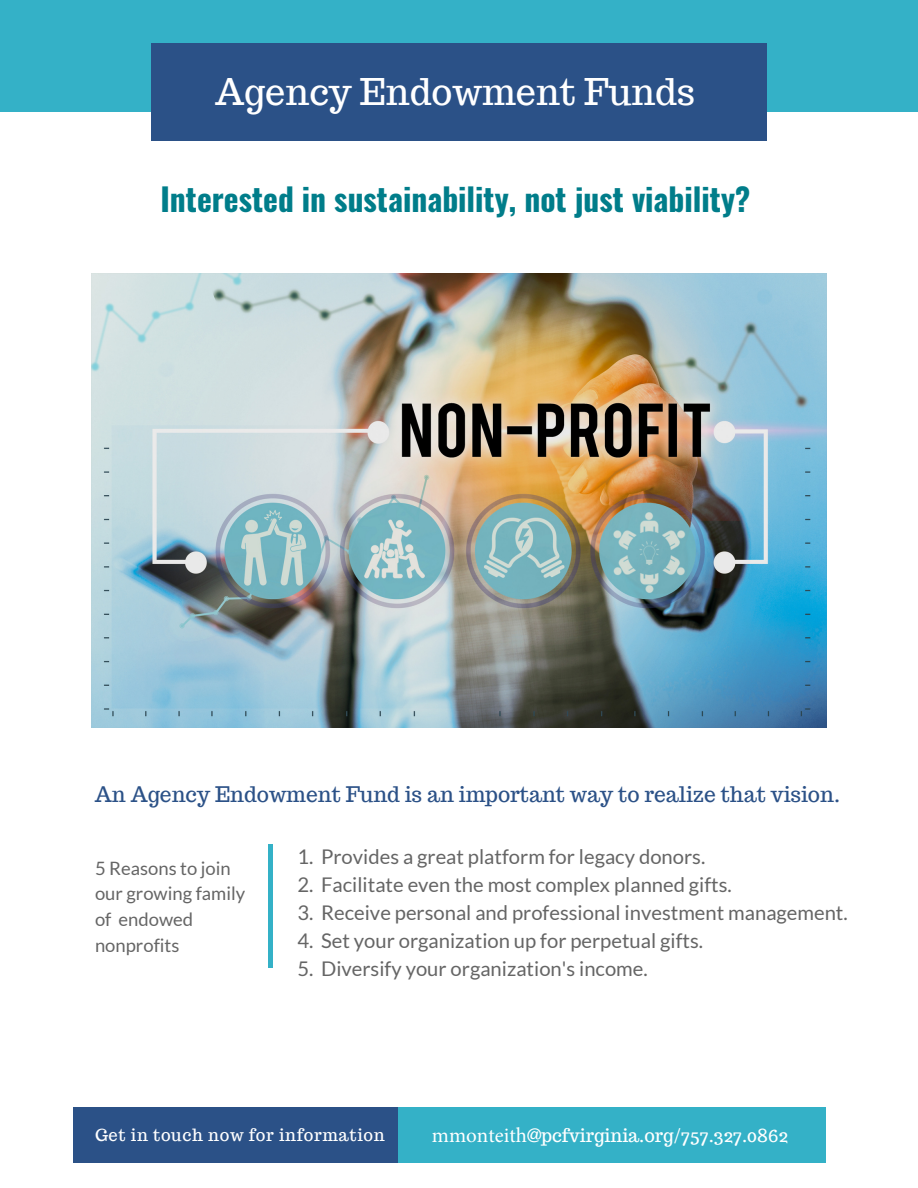
<style>
.page{position:relative;width:918px;height:1188px;background:#fff}
.page>*{position:absolute;margin:0;border:0;box-sizing:border-box;transform-origin:0 0}
.t1{font:36px "Trocchi";color:#fff}
.t2{font:700 31.5px "Oswald";color:#007d8a}
.t3{font:21px "Trocchi";color:#2b5187}
.t4{font:20.25px "Lato";color:#656565}
.t5{font:18.45px/25.7px "Lato";color:#656565}
.t6{font:18px "Trocchi";color:#fff}
.t7{font:16.5px "Trocchi";letter-spacing:.04em;color:#fff}
.s1{font-family:"Minion Pro";font-size:21px}
</style>
<div class="page">
<div style="left:0;top:0;width:918px;height:111px;background:#34b1c7"></div>
<div style="left:73px;top:1107px;width:325px;height:55px;background:#2b5187"></div>
<div style="left:399px;top:1107px;width:427px;height:55px;background:#34b1c7"></div>
<div style="left:151px;top:43px;width:616px;height:98px;background:#2b5187"></div>
<hr style="left:269px;top:844px;width:4px;height:124px;background:#34b1c7">
<img style="left:92px;top:273px;width:734px;height:455px">
<h1 class="t1" style="left:215px;top:68px;width:482px">Agency Endowment Funds</h1>
<h2 class="t2" style="left:160px;top:174px;width:591px">Interested in sustainability, not just viability?</h2>
<p class="t3" style="left:95px;top:781px;width:747px">An Agency Endowment Fund is an important way to realize that vision.</p>
<p class="t5" style="left:95px;top:855px;width:152px">5 Reasons to join our growing family of endowed nonprofits</p>
<p class="t4" style="left:297px;top:844px;width:409px">1. Provides a great platform for legacy donors.</p>
<p class="t4" style="left:297px;top:872px;width:436px">2. Facilitate even the most complex planned gifts.</p>
<p class="t4" style="left:297px;top:900px;width:552px">3. Receive personal and professional investment management.</p>
<p class="t4" style="left:297px;top:928px;width:407px">4. Set your organization up for perpetual gifts.</p>
<p class="t4" style="left:297px;top:956px;width:352px">5. Diversify your organization's income.</p>
<p class="t7" style="left:95px;top:1125px;width:291px">Get in touch now for information</p>
<p class="t6" style="left:432px;top:1124px;width:358px"><span class="s1">mmonteith</span>@pcfvirginia.org/757.327.0862</p>
</div>
